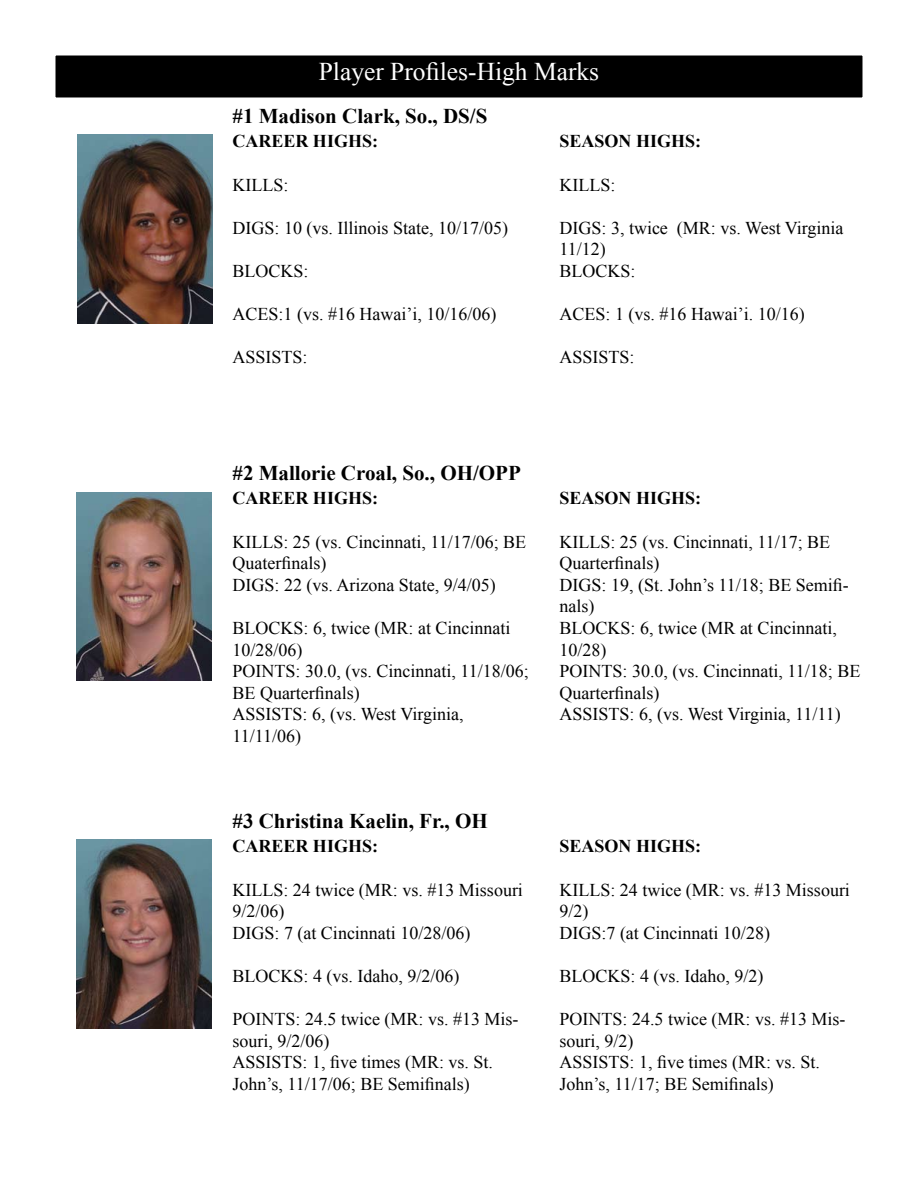
<style>
.page{position:relative;width:918px;height:1188px;background:#fff}
.page>*{position:absolute;margin:0;border:0;box-sizing:border-box;transform-origin:0 0}
.t1{font:25.5px "Times New Roman";color:#fff}
.t2{font:700 21px "Times New Roman";color:#000}
.t3{font:18px/21.6px "Times New Roman";color:#000}
.t4{font:700 18px "Times New Roman";color:#000}
</style>
<div class="page">
<img style="left:77px;top:135px;width:135px;height:189px">
<div style="left:55px;top:55px;width:808px;height:43px;background:#000"></div>
<div style="left:54px;top:54px;width:810px;height:45px;border:2px solid #fff"></div>
<img style="left:76px;top:492px;width:135px;height:189px">
<img style="left:77px;top:840px;width:135px;height:189px">
<h1 class="t1" style="left:319px;top:57px;width:282px">Player Profiles-High Marks</h1>
<p class="t2" style="left:232px;top:104px;width:256px">#1 MADISON CLARK, SO., DS/S</p>
<p class="t4" style="left:232px;top:131px;width:107px">CAREER HIGHS</p>
<p class="t4" style="left:372px;top:131px;width:7px">:</p>
<p class="t3" style="left:232px;top:174px;width:24px">Kills</p>
<p class="t3" style="left:283px;top:174px;width:7px">:</p>
<p class="t3" style="left:232px;top:217px;width:277px">Digs : 10 (vs. Illinois State, 10/17/05)</p>
<p class="t3" style="left:233px;top:260px;width:25px">Blocks</p>
<p class="t3" style="left:304px;top:260px;width:7px">:</p>
<p class="t3" style="left:233px;top:303px;width:25px">Aces</p>
<p class="t3" style="left:279px;top:303px;width:219px">:1 (vs. #16 Hawai’i, 10/16/06)</p>
<p class="t3" style="left:233px;top:346px;width:24px">Assists</p>
<p class="t3" style="left:303px;top:346px;width:7px">:</p>
<p class="t4" style="left:560px;top:131px;width:103px">SEASON HIGHS</p>
<p class="t4" style="left:695px;top:131px;width:7px">:</p>
<p class="t3" style="left:560px;top:174px;width:24px">Kills</p>
<p class="t3" style="left:611px;top:174px;width:7px">:</p>
<p class="t3" style="left:560px;top:217px;width:285px">Digs : 3, twice (MR: vs. West Virginia<br>11/12)<br>Blocks</p>
<p class="t3" style="left:631px;top:260px;width:7px">:</p>
<p class="t3" style="left:560px;top:303px;width:25px">Aces</p>
<p class="t3" style="left:606px;top:303px;width:201px">: 1 (vs. #16 Hawai’i. 10/16)</p>
<p class="t3" style="left:559px;top:346px;width:24px">Assists</p>
<p class="t3" style="left:630px;top:346px;width:7px">:</p>
<p class="t2" style="left:232px;top:461px;width:261px">#2 MALLORIE CROAL, SO., OH/OPP</p>
<p class="t4" style="left:232px;top:488px;width:107px">CAREER HIGHS</p>
<p class="t4" style="left:372px;top:488px;width:7px">:</p>
<p class="t3" style="left:232px;top:531px;width:24px">Kills</p>
<p class="t3" style="left:232px;top:531px;width:295px;text-indent:51px">: 25 (vs. Cincinnati, 11/17/06; BE<br>Quaterfinals)<br>Digs : 22 (vs. Arizona State, 9/4/05)</p>
<p class="t3" style="left:233px;top:617px;width:25px">Blocks</p>
<p class="t3" style="left:304px;top:617px;width:208px">: 6, twice (MR: at Cincinnati</p>
<p class="t3" style="left:232px;top:639px;width:72px">10/28/06)<br>Points</p>
<p class="t3" style="left:233px;top:660px;width:298px;text-indent:63px">: 30.0, (vs. Cincinnati, 11/18/06;<br>BE Quarterfinals)<br>Assists</p>
<p class="t3" style="left:303px;top:703px;width:162px">: 6, (vs. West Virginia,</p>
<p class="t3" style="left:232px;top:725px;width:70px">11/11/06)</p>
<p class="t2" style="left:232px;top:809px;width:257px">#3 CHRISTINA KAELIN, FR., OH</p>
<p class="t4" style="left:232px;top:836px;width:107px">CAREER HIGHS</p>
<p class="t4" style="left:372px;top:836px;width:7px">:</p>
<p class="t3" style="left:232px;top:879px;width:24px">Kills</p>
<p class="t3" style="left:232px;top:879px;width:292px;text-indent:51px">: 24 twice (MR: vs. #13 Missouri<br>9/2/06)<br>Digs : 7 (at Cincinnati 10/28/06)</p>
<p class="t3" style="left:233px;top:965px;width:25px">Blocks</p>
<p class="t3" style="left:304px;top:965px;width:157px">: 4 (vs. Idaho, 9/2/06)</p>
<p class="t3" style="left:233px;top:1008px;width:22px">Points</p>
<p class="t3" style="left:232px;top:1008px;width:288px;text-indent:63px">: 24.5 twice (MR: vs. #13 Mis&shy;souri, 9/2/06)<br>Assists</p>
<p class="t3" style="left:232px;top:1051px;width:262px;text-indent:70px">: 1, five times (MR: vs. St.<br>John’s, 11/17/06; BE Semifinals)</p>
<p class="t4" style="left:560px;top:488px;width:103px">SEASON HIGHS</p>
<p class="t4" style="left:695px;top:488px;width:7px">:</p>
<p class="t3" style="left:560px;top:531px;width:24px">Kills</p>
<p class="t3" style="left:560px;top:531px;width:291px;text-indent:51px">: 25 (vs. Cincinnati, 11/17; BE<br>Quarterfinals)<br>Digs : 19, (St. John’s 11/18; BE Semifi&shy;nals)<br>Blocks</p>
<p class="t3" style="left:631px;top:617px;width:208px">: 6, twice (MR at Cincinnati,</p>
<p class="t3" style="left:560px;top:639px;width:48px">10/28)<br>Points</p>
<p class="t3" style="left:560px;top:660px;width:302px;text-indent:63px">: 30.0, (vs. Cincinnati, 11/18; BE<br>Quarterfinals)<br>Assists</p>
<p class="t3" style="left:630px;top:703px;width:213px">: 6, (vs. West Virginia, 11/11)</p>
<p class="t4" style="left:560px;top:836px;width:103px">SEASON HIGHS</p>
<p class="t4" style="left:695px;top:836px;width:7px">:</p>
<p class="t3" style="left:560px;top:879px;width:24px">Kills</p>
<p class="t3" style="left:610px;top:879px;width:241px">: 24 twice (MR: vs. #13 Missouri</p>
<p class="t3" style="left:560px;top:900px;width:212px">9/2)<br>Digs :7 (at Cincinnati 10/28)</p>
<p class="t3" style="left:560px;top:965px;width:25px">Blocks</p>
<p class="t3" style="left:631px;top:965px;width:134px">: 4 (vs. Idaho, 9/2)</p>
<p class="t3" style="left:560px;top:1008px;width:22px">Points</p>
<p class="t3" style="left:560px;top:1008px;width:288px;text-indent:63px">: 24.5 twice (MR: vs. #13 Mis&shy;souri, 9/2)<br>Assists</p>
<p class="t3" style="left:560px;top:1051px;width:262px;text-indent:70px">: 1, five times (MR: vs. St.<br>John’s, 11/17; BE Semifinals)</p>
</div>
